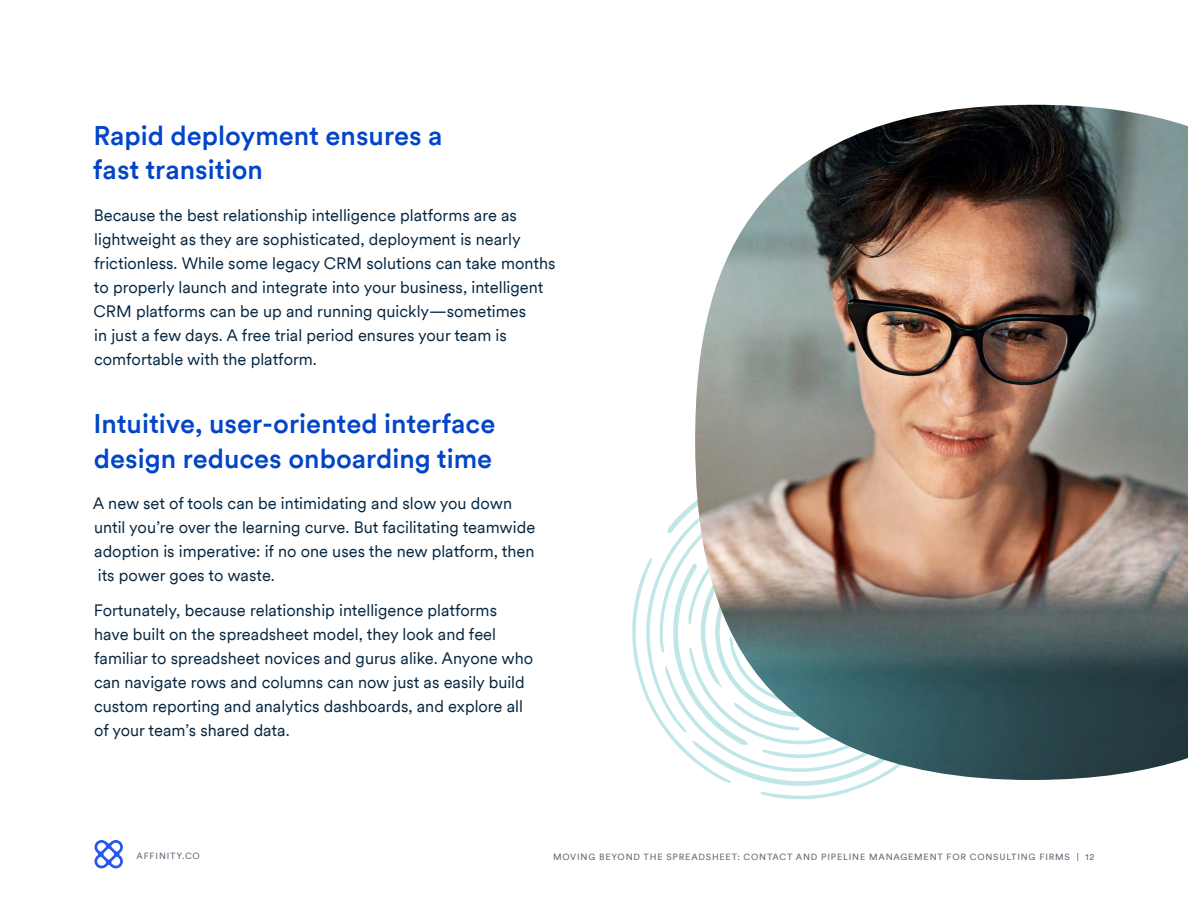
<style>
.page{position:relative;width:1188px;height:918px;background:#fff}
.page>*{position:absolute;margin:0;border:0;box-sizing:border-box;transform-origin:0 0}
.H3_Headline{font:500 27px/34.5px "Circular XXTT";color:#0245c8}
.body_copy_-_medium{font:16.5px/24px "Circular XXTT";color:#052640}
.Eyebrow{font:9px "Circular XXTT";letter-spacing:.09em;color:#606975}
</style>
<div class="page">
<svg style="left:94px;top:840px;width:29px;height:28px"></svg>
<svg style="left:632px;top:502px;width:243px;height:297px"></svg>
<img style="left:695px;top:105px;width:493px;height:676px">
<p class="H3_Headline" style="left:93px;top:117px;width:351px">Rapid deployment ensures a fast transition</p>
<p class="body_copy_-_medium" style="left:94px;top:202px;width:463px">Because the best relationship intelligence platforms are as lightweight as they are sophisticated, deployment is nearly frictionless. While some legacy CRM solutions can take months to properly launch and integrate into your business, intelligent CRM platforms can be up and running quickly—sometimes<br>in just a few days. A free trial period ensures your team is comfortable with the platform.</p>
<p class="H3_Headline" style="left:93px;top:405px;width:404px">Intuitive, user-oriented interface design reduces onboarding time</p>
<p class="body_copy_-_medium" style="left:93px;top:491px;width:444px">A new set of tools can be intimidating and slow you down until you’re over the learning curve. But facilitating teamwide adoption is imperative: if no one uses the new platform, then its power goes to waste.</p>
<p class="body_copy_-_medium" style="left:94px;top:598px;width:441px">Fortunately, because relationship intelligence platforms have built on the spreadsheet model, they look and feel familiar to spreadsheet novices and gurus alike. Anyone who can navigate rows and columns can now just as easily build custom reporting and analytics dashboards, and explore all of your team’s shared data.</p>
<p class="Eyebrow" style="left:136px;top:850px;width:65px">AFFINITY.CO</p>
<p class="Eyebrow" style="left:553px;top:851px;width:543px">MOVING BEYOND THE SPREADSHEET: CONTACT AND PIPELINE MANAGEMENT FOR CONSULTING FIRMS | 12</p>
</div>
